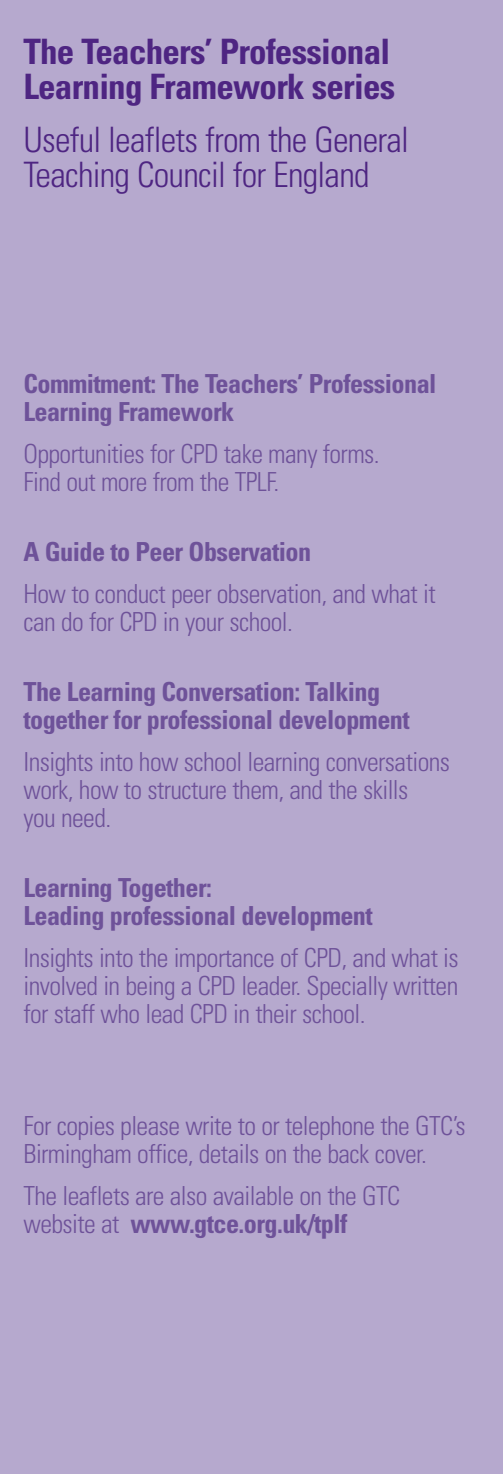
<style>
.page{position:relative;width:503px;height:1474px;background:#fff}
.page>*{position:absolute;margin:0;border:0;box-sizing:border-box;transform-origin:0 0}
.t1{font:300 condensed 35px/35px "Univers";letter-spacing:-.02em;color:#4e2582}
.t2{font:700 condensed 35px/35px "Univers";letter-spacing:-.02em;color:#4e2582}
.t3{font:300 condensed 26.25px/28px "Univers";letter-spacing:-.02em;color:#6e5299}
.t4{font:700 condensed 26.25px/28px "Univers";letter-spacing:-.02em;color:#6e5299}
.s1{font-weight:700}
</style>
<div class="page">
<div style="left:0;top:0;width:503px;height:1473px;background:#b6a9ce"></div>
<h1 class="t2" style="left:23px;top:34px;width:373px">The Teachers’ Professional<br>Learning Framework series</h1>
<h1 class="t1" style="left:23px;top:121px;width:387px">Useful leaflets from the General<br>Teaching Council for England</h1>
<p class="t4" style="left:23px;top:369px;width:414px">Commitment: The Teachers’ Professional<br>Learning Framework</p>
<p class="t3" style="left:23px;top:439px;width:358px">Opportunities for CPD take many forms.<br>Find out more from the TPLF.</p>
<p class="t4" style="left:23px;top:537px;width:289px">A Guide to Peer Observation</p>
<p class="t3" style="left:23px;top:579px;width:414px">How to conduct peer observation, and what it can do for CPD in your school.</p>
<p class="t4" style="left:23px;top:677px;width:388px">The Learning Conversation: Talking together for professional development</p>
<p class="t3" style="left:23px;top:747px;width:428px">Insights into how school learning conversations work, how to structure them, and the skills<br>you need.</p>
<p class="t4" style="left:23px;top:873px;width:351px">Learning Together:<br>Leading professional development</p>
<p class="t3" style="left:23px;top:943px;width:437px;text-align:justify">Insights into the importance of CPD, and what is involved in being a CPD leader. Specially written for staff who lead CPD in their school.</p>
<p class="t3" style="left:23px;top:1111px;width:444px">For copies please write to or telephone the GTC’s<br>Birmingham office, details on the back cover.</p>
<p class="t3" style="left:23px;top:1181px;width:378px">The leaflets are also available on the GTC website at <span class="s1">www.gtce.org.uk/tplf</span></p>
</div>
